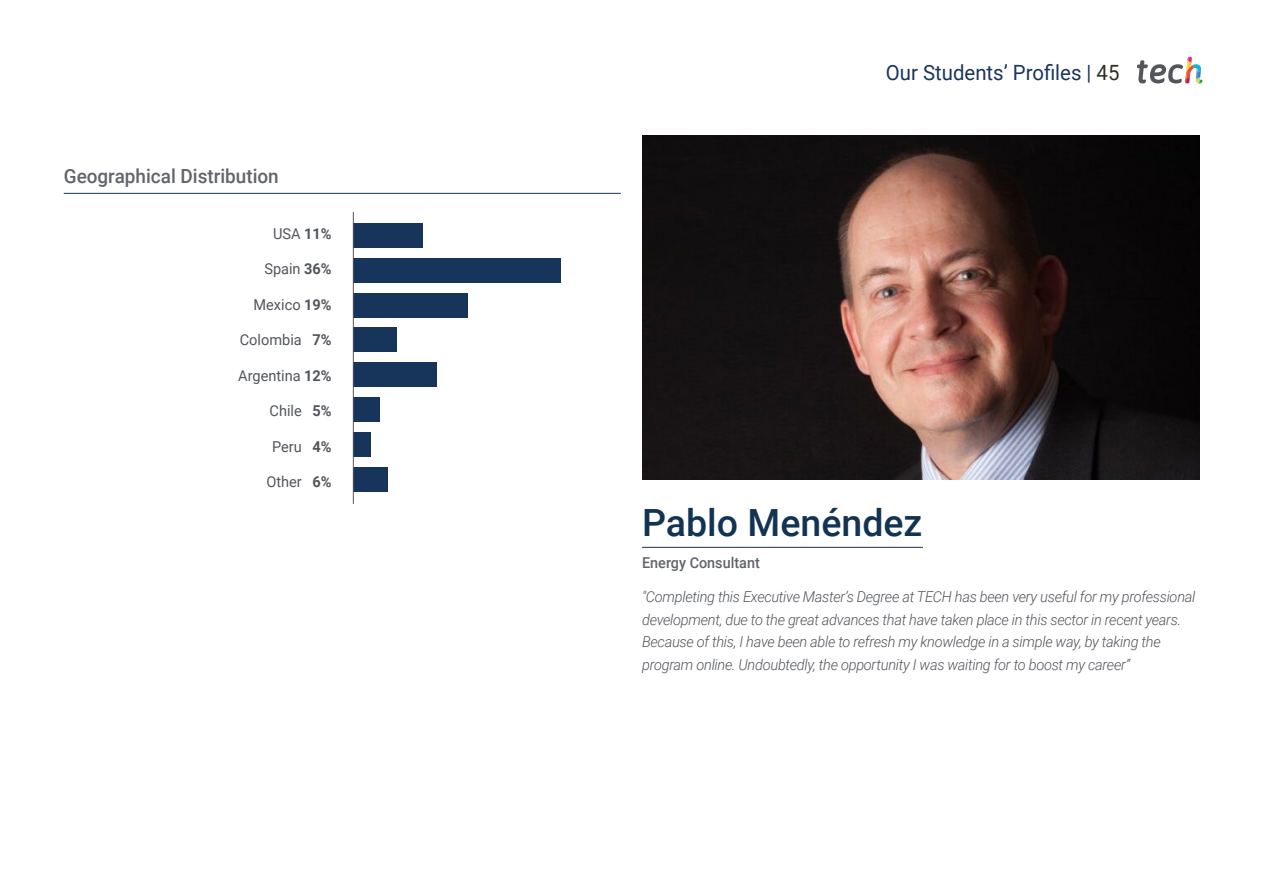
<style>
.page{position:relative;width:1263px;height:893px;background:#fff}
.page>*{position:absolute;margin:0;border:0;box-sizing:border-box;transform-origin:0 0}
.t1{font:500 37.5px "Roboto";color:#123352}
.t2{font:21px "Roboto";color:#1a355c}
.t3{font:500 19.5px "Roboto";color:#61646a}
.t4{font:italic 300 15px/22.5px "Roboto";letter-spacing:-.02em;color:#52555b}
.t5{font:15px "Roboto";color:#52555b}
.t6{font:500 15px "Roboto";color:#61646a;scale:.96 1}
.s1{font-weight:700}
.s2{color:#312e20}
</style>
<div class="page">
<hr style="left:642px;top:547px;width:281px;height:1px;background:#123352">
<hr style="left:64px;top:193px;width:557px;height:1px;background:#17355b">
<div style="left:353px;top:223px;width:70px;height:25px;background:#17355b"></div>
<div style="left:353px;top:397px;width:27px;height:25px;background:#17355b"></div>
<div style="left:353px;top:258px;width:207px;height:25px;background:#17355b"></div>
<div style="left:353px;top:432px;width:18px;height:25px;background:#17355b"></div>
<div style="left:353px;top:293px;width:115px;height:24px;background:#17355b"></div>
<div style="left:353px;top:467px;width:35px;height:24px;background:#17355b"></div>
<div style="left:353px;top:327px;width:43px;height:25px;background:#17355b"></div>
<div style="left:353px;top:362px;width:84px;height:25px;background:#17355b"></div>
<hr style="left:353px;top:212px;width:1px;height:292px;background:#52555b">
<svg style="left:1137px;top:57px;width:65px;height:27px"></svg>
<img style="left:642px;top:136px;width:557px;height:343px">
<h3 class="t3" style="left:64px;top:162px;width:217px">Geographical Distribution</h3>
<p class="t5" style="left:273px;top:223px;width:60px">USA <span class="s1">11%</span></p>
<p class="t5" style="left:264px;top:258px;width:69px">Spain <span class="s1">36%</span></p>
<p class="t5" style="left:254px;top:294px;width:80px">Mexico <span class="s1">19%</span></p>
<p class="t5" style="left:240px;top:329px;width:93px">Colombia <span class="s1">7%</span></p>
<p class="t5" style="left:238px;top:365px;width:95px">Argentina <span class="s1">12%</span></p>
<p class="t5" style="left:270px;top:400px;width:64px">Chile <span class="s1">5%</span></p>
<p class="t5" style="left:272px;top:436px;width:61px">Peru <span class="s1">4%</span></p>
<p class="t5" style="left:266px;top:471px;width:67px">Other <span class="s1">6%</span></p>
<h2 class="t2" style="left:886px;top:57px;width:235px">Our Students’ Profiles | <span class="s2">45</span></h2>
<h1 class="t1" style="left:642px;top:496px;width:282px">Pablo Menéndez</h1>
<p class="t6" style="left:642px;top:552px;width:124px">Energy Consultant</p>
<p class="t4" style="left:642px;top:585px;width:555px">"Completing this Executive Master’s Degree at TECH has been very useful for my professional development, due to the great advances that have taken place in this sector in recent years.<br>Because of this, I have been able to refresh my knowledge in a simple way, by taking the program online. Undoubtedly, the opportunity I was waiting for to boost my career”</p>
</div>
